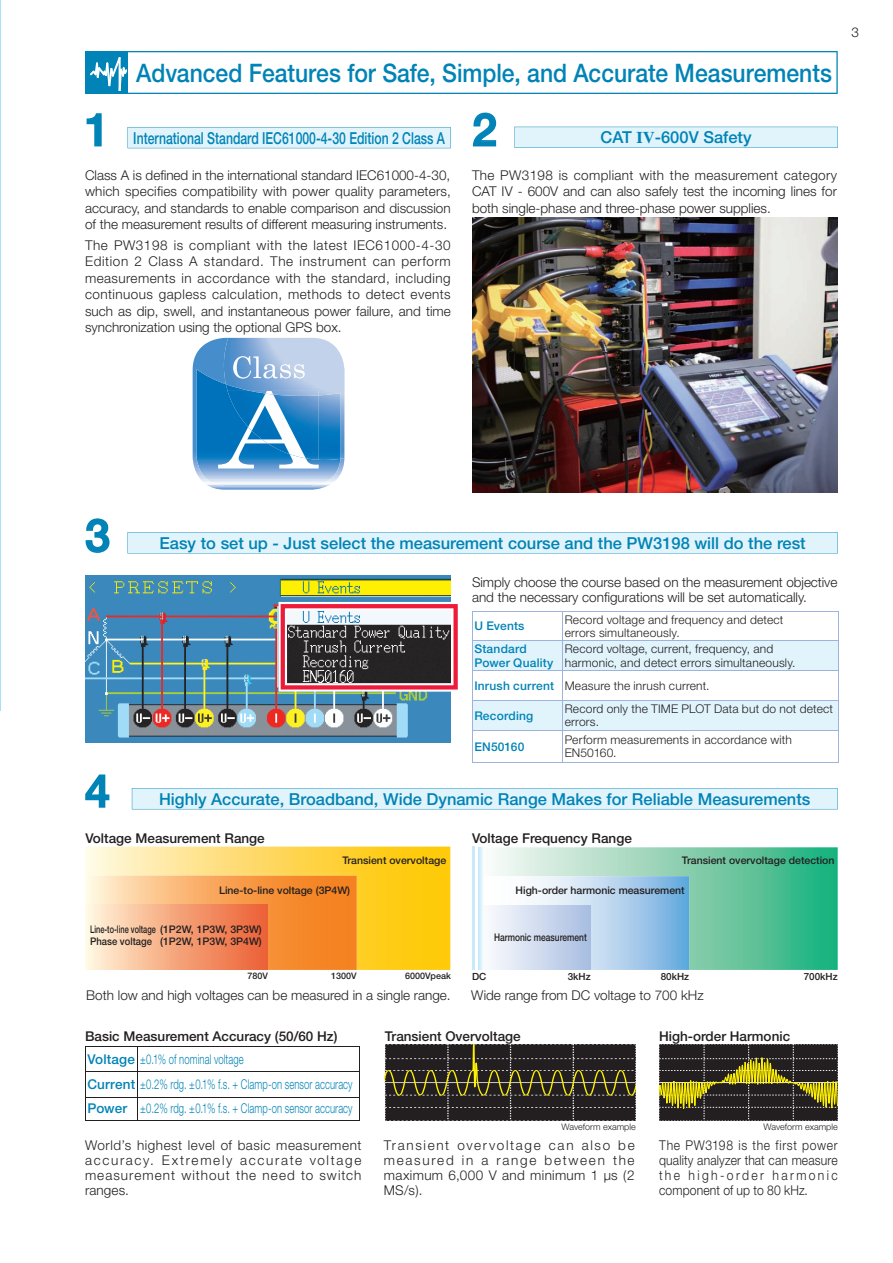
<style>
.page{position:relative;width:893px;height:1263px;background:#fff}
.page>*{position:absolute;margin:0;border:0;box-sizing:border-box;transform-origin:0 0}
.t1{font:105.3px "Century Schoolbook";color:#fff;scale:1.3 1}
.t2{font:500 45px "Helvetica Neue";color:#0083b6}
.t3{font:500 25.5px "Helvetica Neue";color:#0083b6;scale:.9 1}
.t4{font:500 16.5px "Helvetica Neue";color:#0083b6}
.t5{font:500 16.5px "Helvetica Neue";color:#0083b6;scale:.74 1}
.t6{font:300 13.5px/16.5px "Helvetica Neue";color:#231f20;text-align:justify}
.t7{font:500 13.5px/23.4px "Helvetica Neue";color:#231f20}
.t8{font:300 13.5px/15px "Helvetica Neue";color:#231f20;text-align:justify;scale:.9 1}
.t9{font:300 13.5px/24.3px "Helvetica Neue";letter-spacing:.01em;color:#0083b6;scale:.7 1}
.t10{font:300 12px/13.5px "Helvetica Neue";letter-spacing:.015em;color:#231f20}
.t11{font:500 12px/13.5px "Helvetica Neue";letter-spacing:.015em;color:#0083b6}
.t12{font:500 10.5px "Helvetica Neue";color:#231f20}
.t13{font:500 10.5px/12px "Helvetica Neue";color:#231f20;text-align:right;scale:.7 1}
.t14{font:500 10.5px "Helvetica Neue";color:#231f20;scale:.8 1}
.t15{font:500 10.5px "Helvetica Neue";color:#231f20;scale:.9 1}
.t16{font:500 9.9px "Helvetica Neue";color:#231f20}
.t17{font:300 9px "Helvetica Neue";color:#231f20}
.t18{font:500 9px "Helvetica Neue";color:#231f20}
.s1{font-family:"Times";font-weight:700}
.s2{font-weight:500;color:#0083b6}
.s3{color:#0083b6}
.s4{font-weight:300;color:#0083b6}
.s5{font-weight:500}
</style>
<div class="page">
<img style="left:0;top:0;width:1px;height:710px">
<svg style="left:193px;top:338px;width:151px;height:152px;background:#67a3d4"></svg>
<img style="left:224px;top:338px;width:120px;height:121px">
<img style="left:233px;top:356px;width:72px;height:23px">
<img style="left:250px;top:391px;width:69px;height:5px">
<div style="left:128px;top:532px;width:710px;height:21px;background:#e1f4fc"></div>
<svg style="left:85px;top:846px;width:365px;height:124px;background:#fed443"></svg>
<svg style="left:85px;top:876px;width:272px;height:94px;background:#f79d4c"></svg>
<img style="left:85px;top:905px;width:183px;height:65px">
<hr style="left:472px;top:846px;width:2px;height:124px;background:#c6eafa">
<svg style="left:494px;top:847px;width:344px;height:123px;background:#82cbbb"></svg>
<img style="left:492px;top:905px;width:99px;height:65px">
<svg style="left:478px;top:847px;width:5px;height:123px"></svg>
<hr style="left:85px;top:1046px;width:53px;height:1px;background:#231f20">
<hr style="left:138px;top:1046px;width:221px;height:1px;background:#231f20">
<hr style="left:85px;top:1071px;width:53px;height:1px;background:#231f20">
<hr style="left:138px;top:1071px;width:221px;height:1px;background:#231f20">
<hr style="left:85px;top:1097px;width:53px;height:1px;background:#231f20">
<svg style="left:85px;top:1047px;width:1px;height:73px"></svg>
<hr style="left:138px;top:1097px;width:221px;height:1px;background:#231f20">
<svg style="left:359px;top:1047px;width:1px;height:73px"></svg>
<hr style="left:85px;top:1120px;width:53px;height:1px;background:#231f20">
<hr style="left:138px;top:1120px;width:221px;height:1px;background:#231f20">
<img style="left:472px;top:218px;width:366px;height:275px">
<hr style="left:472px;top:611px;width:91px;height:1px;background:#9eb3dc">
<hr style="left:472px;top:611px;width:1px;height:30px;background:#9eb3dc">
<hr style="left:563px;top:611px;width:276px;height:1px;background:#9eb3dc">
<hr style="left:562px;top:611px;width:1px;height:30px;background:#9eb3dc">
<hr style="left:838px;top:611px;width:1px;height:30px;background:#9eb3dc">
<svg style="left:472px;top:641px;width:367px;height:89px"></svg>
<hr style="left:472px;top:730px;width:91px;height:1px;background:#9eb3dc">
<hr style="left:472px;top:730px;width:1px;height:32px;background:#9eb3dc">
<hr style="left:563px;top:730px;width:276px;height:1px;background:#9eb3dc">
<hr style="left:562px;top:730px;width:1px;height:32px;background:#9eb3dc">
<hr style="left:838px;top:730px;width:1px;height:32px;background:#9eb3dc">
<hr style="left:472px;top:762px;width:91px;height:1px;background:#9eb3dc">
<hr style="left:563px;top:762px;width:276px;height:1px;background:#9eb3dc">
<div style="left:132px;top:788px;width:706px;height:21px;background:#e1f4fc"></div>
<img style="left:85px;top:576px;width:366px;height:166px">
<svg style="left:279px;top:602px;width:179px;height:90px"></svg>
<svg style="left:85px;top:51px;width:753px;height:97px"></svg>
<svg style="left:85px;top:518px;width:25px;height:35px"></svg>
<svg style="left:85px;top:774px;width:25px;height:34px"></svg>
<svg style="left:659px;top:1044px;width:179px;height:76px;background:#4b4625"></svg>
<svg style="left:385px;top:1044px;width:251px;height:76px;background:#363227"></svg>
<h3 class="t3" style="left:136px;top:57px;width:774px">Advanced Features for Safe, Simple, and Accurate Measurements</h3>
<h2 class="t2" style="left:85px;top:103px;width:27px">1</h2>
<h2 class="t2" style="left:472px;top:103px;width:27px">2</h2>
<p class="t5" style="left:133px;top:128px;width:423px">International Standard IEC61000-4-30 Edition 2 Class A</p>
<p class="t4" style="left:601px;top:128px;width:153px">CAT <span class="s1">Ⅳ</span>-600V Safety</p>
<p class="t6" style="left:85px;top:166px;width:367px">Class A is defined in the international standard IEC61000-4-30, which specifies compatibility with power quality parameters, accuracy, and standards to enable comparison and discussion of the measurement results of different measuring instruments.</p>
<p class="t6" style="left:85px;top:236px;width:367px">The PW3198 is compliant with the latest IEC61000-4-30<br>Edition 2 Class A standard. The instrument can perform measurements in accordance with the standard, including continuous gapless calculation, methods to detect events such as dip, swell, and instantaneous power failure, and time synchronization using the optional GPS box.</p>
<p class="t6" style="left:472px;top:166px;width:366px">The PW3198 is compliant with the measurement category CAT IV - 600V and can also safely test the incoming lines for both single-phase and three-phase power supplies.</p>
<p class="t6" style="left:851px;top:24px;width:9px">3</p>
<h2 class="t2" style="left:85px;top:509px;width:27px">3</h2>
<h2 class="t2" style="left:85px;top:764px;width:27px">4</h2>
<h1 class="t1" style="left:219px;top:365px;width:78px">A</h1>
<p class="t4" style="left:159px;top:533px;width:648px">Easy to set up - Just select the measurement course and the PW3198 will do the rest</p>
<p class="t6" style="left:472px;top:575px;width:367px;line-height:15px">Simply choose the course based on the measurement objective and the necessary configurations will be set automatically.</p>
<p class="t11" style="left:474px;top:619px;width:52px">U Events</p>
<p class="t10" style="left:565px;top:612px;width:220px">Record voltage and frequency and detect errors simultaneously.</p>
<p class="t11" style="left:474px;top:642px;width:81px">Standard<br>Power Quality</p>
<p class="t10" style="left:565px;top:642px;width:232px">Record voltage, current, frequency, and harmonic, and detect errors simultaneously.</p>
<p class="t10" style="left:474px;top:678px;width:237px"><span class="s2">Inrush current</span> Measure the inrush current.</p>
<p class="t11" style="left:474px;top:708px;width:60px">Recording</p>
<p class="t10" style="left:565px;top:702px;width:270px">Record only the TIME PLOT Data but do not detect errors.</p>
<p class="t11" style="left:474px;top:739px;width:52px">EN50160</p>
<p class="t10" style="left:565px;top:732px;width:229px">Perform measurements in accordance with<br>EN50160.</p>
<p class="t4" style="left:159px;top:789px;width:653px">Highly Accurate, Broadband, Wide Dynamic Range Makes for Reliable Measurements</p>
<p class="t7" style="left:85px;top:826px;width:181px">Voltage Measurement Range</p>
<p class="t7" style="left:472px;top:826px;width:161px">Voltage Frequency Range</p>
<p class="t12" style="left:342px;top:854px;width:105px">Transient overvoltage</p>
<p class="t12" style="left:682px;top:854px;width:154px">Transient overvoltage detection</p>
<p class="t12" style="left:219px;top:883px;width:133px">Line-to-line voltage (3P4W)</p>
<p class="t12" style="left:516px;top:883px;width:171px">High-order harmonic measurement</p>
<p class="t13" style="left:90px;top:923px;width:247px">Line-to-line voltage (1P2W, 1P3W, 3P3W) (1P2W, 1P3W, 3P4W)</p>
<p class="t15" style="left:90px;top:935px;width:70px">Phase voltage</p>
<p class="t14" style="left:494px;top:931px;width:117px">Harmonic measurement</p>
<p class="t18" style="left:247px;top:971px;width:22px">780V</p>
<p class="t18" style="left:331px;top:971px;width:27px">1300V</p>
<p class="t18" style="left:405px;top:971px;width:47px">6000Vpeak</p>
<p class="t16" style="left:472px;top:971px;width:16px">DC</p>
<p class="t16" style="left:568px;top:971px;width:24px">3kHz</p>
<p class="t16" style="left:661px;top:971px;width:30px">80kHz</p>
<p class="t16" style="left:804px;top:971px;width:35px">700kHz</p>
<p class="t6" style="left:86px;top:987px;width:366px">Both low and high voltages can be measured in a single range.</p>
<p class="t6" style="left:471px;top:987px;width:234px">Wide range from DC voltage to 700 kHz</p>
<p class="t7" style="left:85px;top:1024px;width:254px">Basic Measurement Accuracy (50/60 Hz)<br><span class="s3">Voltage</span> <span class="s4">±0.1% of nominal voltage</span></p>
<p class="t9" style="left:87px;top:1072px;width:380px"><span class="s5">Current</span> ±0.2% rdg. ±0.1% f.s. + Clamp-on sensor accuracy<br><span class="s5">Power</span> ±0.2% rdg. ±0.1% f.s. + Clamp-on sensor accuracy</p>
<p class="t6" style="left:85px;top:1138px;width:278px;line-height:15px">World’s highest level of basic measurement accuracy. Extremely accurate voltage measurement without the need to switch ranges.</p>
<p class="t7" style="left:385px;top:1024px;width:137px">Transient Overvoltage</p>
<p class="t17" style="left:561px;top:1122px;width:76px">Waveform example</p>
<p class="t6" style="left:384px;top:1138px;width:252px;line-height:15px">Transient overvoltage can also be measured in a range between the maximum 6,000 V and minimum 1 μs (2<br>MS/s).</p>
<p class="t7" style="left:659px;top:1024px;width:133px">High-order Harmonic</p>
<p class="t17" style="left:763px;top:1122px;width:76px">Waveform example</p>
<p class="t8" style="left:659px;top:1138px;width:200px">The PW3198 is the first power quality analyzer that can measure the high-order harmonic component of up to 80 kHz.</p>
</div>
